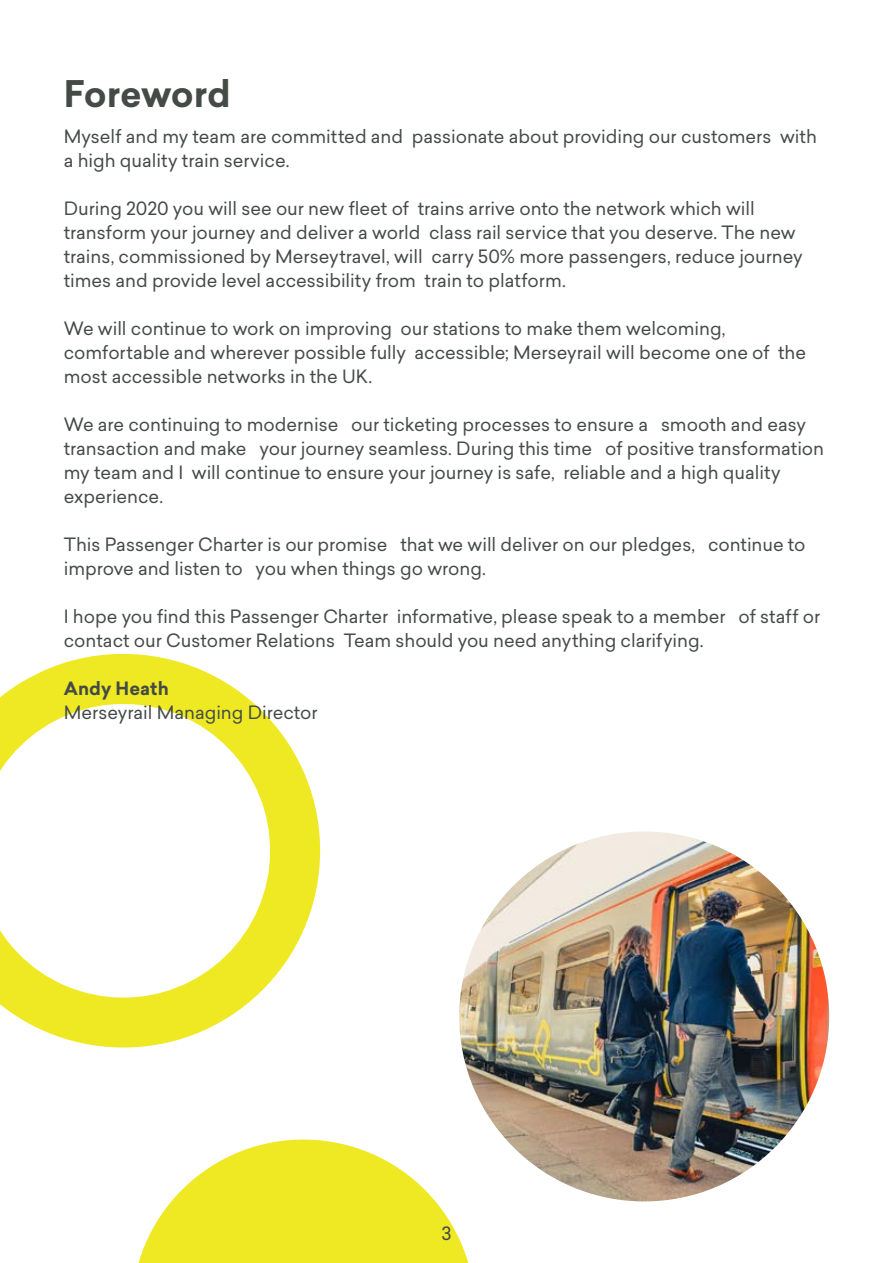
<style>
.page{position:relative;width:893px;height:1263px;background:#fff}
.page>*{position:absolute;margin:0;border:0;box-sizing:border-box;transform-origin:0 0}
.Heading{font:700 36px "Sailec";letter-spacing:-.005em;color:#444b47}
.Merseyrail_Body{font:18px/24px "Sailec";color:#444b47}
.Merseyrail_Body-2{font:700 18px "Sailec";letter-spacing:.005em;color:#444b47}
</style>
<div class="page">
<svg style="left:138px;top:1118px;width:358px;height:145px;fill:#efe923"></svg>
<svg style="left:0;top:653px;width:321px;height:395px"></svg>
<img style="left:459px;top:831px;width:370px;height:370px;border-radius:185px">
<p class="Heading" style="left:64px;top:68px;width:169px">Foreword</p>
<p class="Merseyrail_Body" style="left:64px;top:124px;width:755px">Myself and my team are committed and passionate about providing our customers with a high quality train service.</p>
<p class="Merseyrail_Body" style="left:64px;top:196px;width:740px">During 2020 you will see our new fleet of trains arrive onto the network which will transform your journey and deliver a world class rail service that you deserve. The new trains, commissioned by Merseytravel, will carry 50% more passengers, reduce journey times and provide level accessibility from train to platform.</p>
<p class="Merseyrail_Body" style="left:64px;top:316px;width:744px">We will continue to work on improving our stations to make them welcoming, comfortable and wherever possible fully accessible; Merseyrail will become one of the most accessible networks in the UK.</p>
<p class="Merseyrail_Body" style="left:64px;top:412px;width:762px">We are continuing to modernise our ticketing processes to ensure a smooth and easy transaction and make your journey seamless. During this time of positive transformation my team and I will continue to ensure your journey is safe, reliable and a high quality experience.</p>
<p class="Merseyrail_Body" style="left:64px;top:532px;width:743px">This Passenger Charter is our promise that we will deliver on our pledges, continue to improve and listen to you when things go wrong.</p>
<p class="Merseyrail_Body" style="left:64px;top:604px;width:758px">I hope you find this Passenger Charter informative, please speak to a member of staff or contact our Customer Relations Team should you need anything clarifying.</p>
<p class="Merseyrail_Body-2" style="left:64px;top:676px;width:107px">Andy Heath</p>
<p class="Merseyrail_Body" style="left:64px;top:700px;width:255px">Merseyrail Managing Director</p>
<p class="Merseyrail_Body" style="left:441px;top:1221px;width:12px">3</p>
</div>
